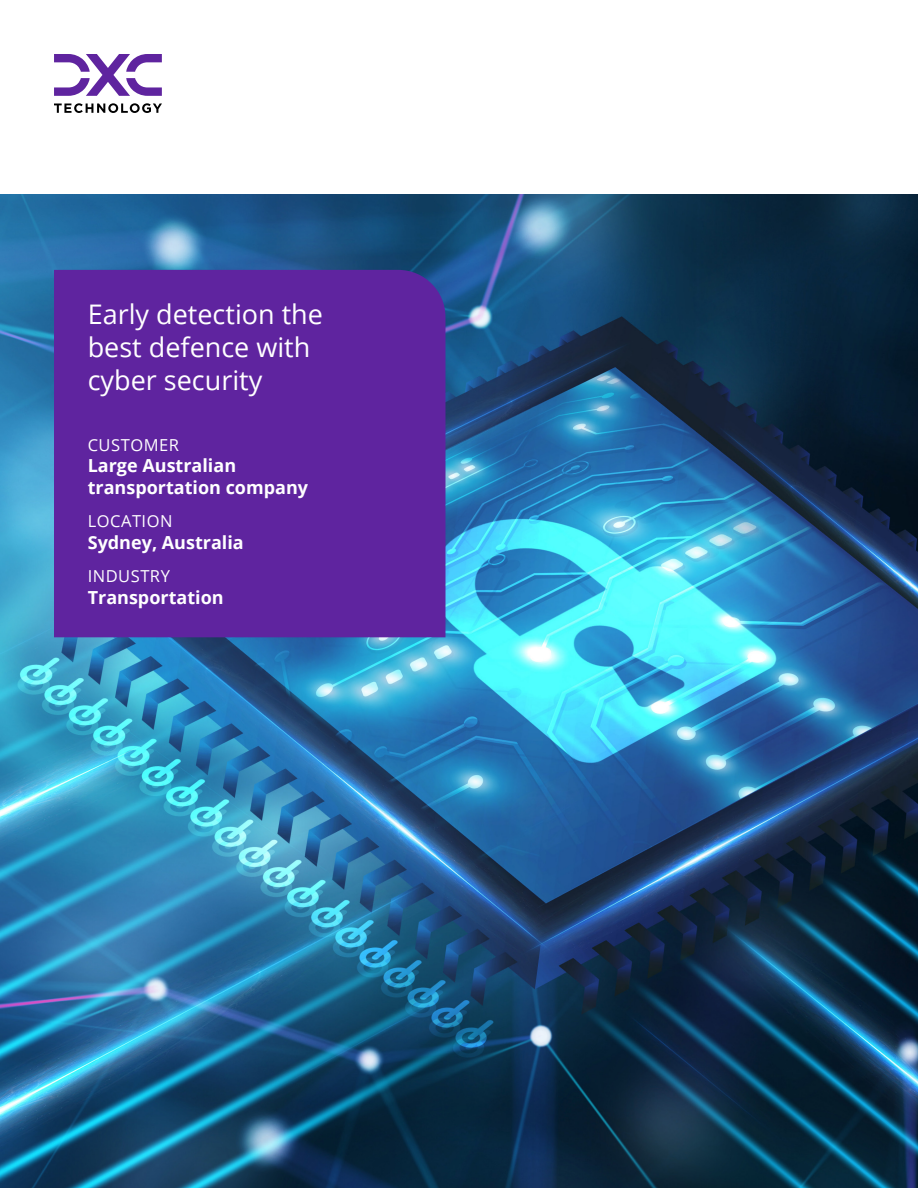
<style>
.page{position:relative;width:918px;height:1188px;background:#fff}
.page>*{position:absolute;margin:0;border:0;box-sizing:border-box;transform-origin:0 0}
.t1{font:27px/33px "Open Sans";color:#fff}
.t2{font:700 18px/21.6px "Open Sans";color:#fff}
.t3{font:16.5px "Open Sans";letter-spacing:.03em;color:#fff}
</style>
<div class="page">
<svg style="left:54px;top:103px;width:108px;height:10px"></svg>
<svg style="left:54px;top:54px;width:108px;height:42px"></svg>
<img style="left:0;top:194px;width:918px;height:994px">
<div style="left:54px;top:270px;width:392px;height:367px;background:#5f249f"></div>
<h1 class="t1" style="left:88px;top:297px;width:237px">Early detection the best defence with cyber security</h1>
<p class="t3" style="left:88px;top:433px;width:93px">CUSTOMER</p>
<p class="t2" style="left:88px;top:454px;width:222px">Large Australian transportation company</p>
<p class="t3" style="left:88px;top:510px;width:86px">LOCATION</p>
<p class="t2" style="left:88px;top:531px;width:158px">Sydney, Australia</p>
<p class="t3" style="left:88px;top:565px;width:84px">INDUSTRY</p>
<p class="t2" style="left:88px;top:586px;width:137px">Transportation</p>
</div>
